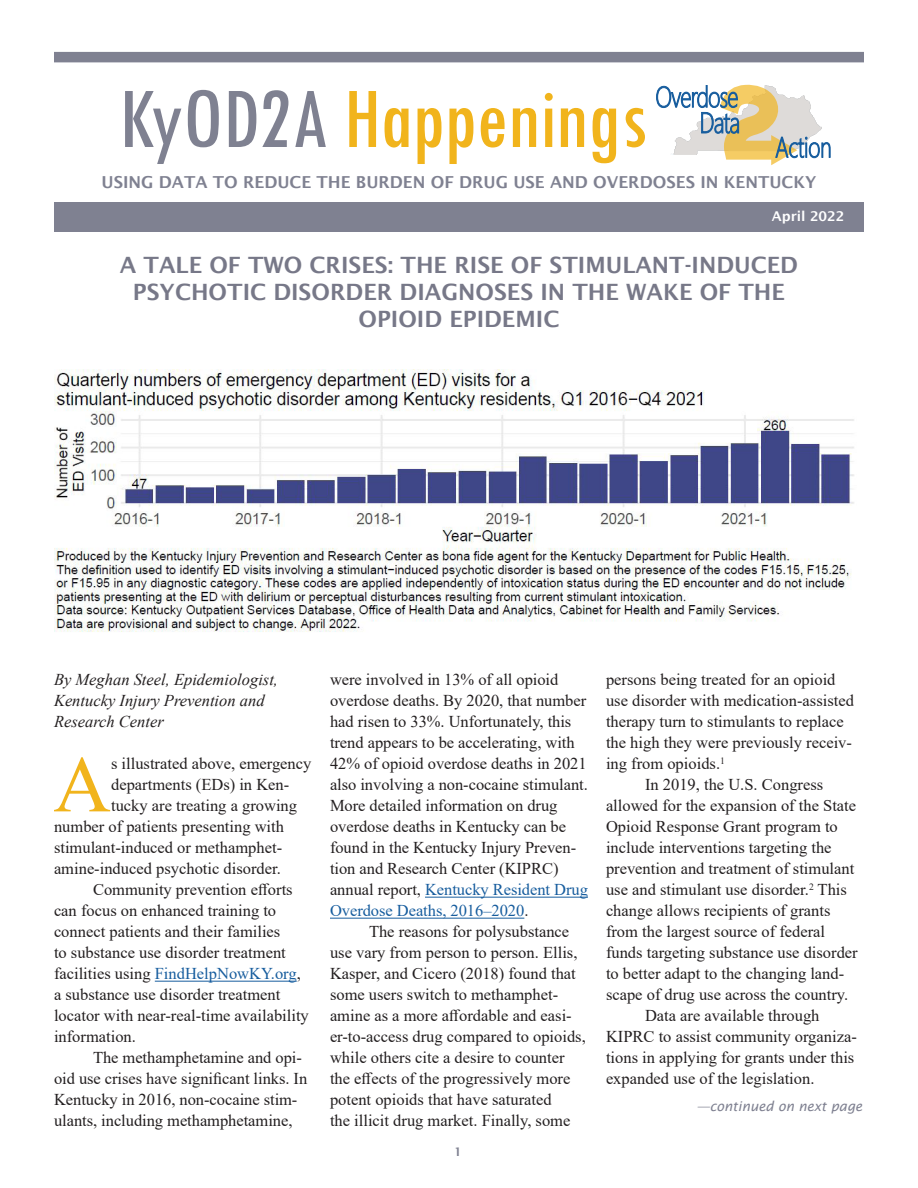
<style>
.page{position:relative;width:918px;height:1188px;background:#fff}
.page>*{position:absolute;margin:0;border:0;box-sizing:border-box;transform-origin:0 0}
.t1{font:condensed 90px "Tw Cen";letter-spacing:-.01em;color:#f1b41c}
.First_Para{font:79.95px "Times New Roman";color:#f1b41c}
.Headline{font:600 22.5px/27px "Lucida Sans";color:#777888;text-align:center}
.regular_body_style{font:16.5px/21px "Times New Roman";color:#231f20}
.First_Para-2{font:16.5px "Times New Roman";color:#231f20}
.regular_body_style-2{font:italic 16.5px/21px "Times New Roman";color:#231f20}
.Headline-2{font:600 16.5px "Lucida Sans";color:#7f8191}
.t2{font:italic 13.5px "Lucida Sans";color:#7f8191}
.t3{font:600 13.5px "Lucida Sans";color:#fff}
.t4{font:600 12px "Lucida Sans";color:#7f8191}
.s1{color:#7f8191}
.s2{color:#175d9e}
</style>
<div class="page">
<hr style="left:155px;top:981px;width:142px;height:1px;background:#175d9e">
<hr style="left:425px;top:897px;width:163px;height:1px;background:#175d9e">
<hr style="left:330px;top:918px;width:194px;height:1px;background:#175d9e">
<div style="left:54px;top:202px;width:810px;height:29px;background:#7f8191"></div>
<div style="left:54px;top:52px;width:810px;height:10px;background:#7f8191"></div>
<svg style="left:656px;top:85px;width:175px;height:80px"></svg>
<img style="left:54px;top:369px;width:800px;height:263px">
<p class="t1" style="left:119px;top:64px;width:531px"><span class="s1">KyOD2A</span> Happenings</p>
<p class="Headline-2" style="left:102px;top:172px;width:716px">USING DATA TO REDUCE THE BURDEN OF DRUG USE AND OVERDOSES IN KENTUCKY</p>
<p class="t3" style="left:772px;top:209px;width:74px">April 2022</p>
<p class="Headline" style="left:120px;top:251px;width:680px">A TALE OF TWO CRISES: THE RISE OF STIMULANT-INDUCED<br>PSYCHOTIC DISORDER DIAGNOSES IN THE WAKE OF THE<br>OPIOID EPIDEMIC</p>
<p class="regular_body_style-2" style="left:54px;top:669px;width:226px">By Meghan Steel, Epidemiologist,<br>Kentucky Injury Prevention and<br>Research Center</p>
<p class="First_Para" style="left:53px;top:728px;width:59px">A</p>
<p class="First_Para-2" style="left:111px;top:752px;width:202px">s illustrated above, emergency</p>
<p class="First_Para-2" style="left:111px;top:773px;width:180px">departments (EDs) in Ken-</p>
<p class="First_Para-2" style="left:111px;top:794px;width:188px">tucky are treating a growing</p>
<p class="First_Para-2" style="left:54px;top:815px;width:232px">number of patients presenting with</p>
<p class="First_Para-2" style="left:54px;top:836px;width:230px">stimulant-induced or methamphet-</p>
<p class="First_Para-2" style="left:54px;top:857px;width:228px">amine-induced psychotic disorder.</p>
<p class="regular_body_style" style="left:54px;top:879px;width:256px;text-indent:39px">Community prevention efforts can focus on enhanced training to connect patients and their families<br>to substance use disorder treatment facilities using <span class="s2">FindHelpNowKY.org</span>, a substance use disorder treatment locator with near-real-time availability information.</p>
<p class="regular_body_style" style="left:54px;top:1047px;width:255px;text-indent:39px">The methamphetamine and opi&shy;oid use crises have significant links. In Kentucky in 2016, non-cocaine stim&shy;ulants, including methamphetamine,</p>
<p class="regular_body_style" style="left:330px;top:669px;width:260px">were involved in 13% of all opioid overdose deaths. By 2020, that number had risen to 33%. Unfortunately, this trend appears to be accelerating, with 42% of opioid overdose deaths in 2021 also involving a non-cocaine stimulant.<br>More detailed information on drug overdose deaths in Kentucky can be found in the Kentucky Injury Preven&shy;tion and Research Center (KIPRC) annual report, <span class="s2">Kentucky Resident Drug Overdose Deaths, 2016–2020</span>.</p>
<p class="regular_body_style" style="left:330px;top:921px;width:257px;text-indent:39px">The reasons for polysubstance use vary from person to person. Ellis, Kasper, and Cicero (2018) found that some users switch to methamphet&shy;amine as a more affordable and easi&shy;er-to-access drug compared to opioids, while others cite a desire to counter the effects of the progressively more potent opioids that have saturated<br>the illicit drug market. Finally, some</p>
<p class="t4" style="left:454px;top:1145px;width:9px">1</p>
<p class="regular_body_style" style="left:606px;top:669px;width:249px">persons being treated for an opioid use disorder with medication-assisted therapy turn to stimulants to replace the high they were previously receiv&shy;ing from opioids.<sup>1</sup></p>
<p class="regular_body_style" style="left:606px;top:774px;width:253px;text-indent:39px">In 2019, the U.S. Congress allowed for the expansion of the State Opioid Response Grant program to include interventions targeting the prevention and treatment of stimulant use and stimulant use disorder.<sup>2</sup> This change allows recipients of grants from the largest source of federal funds targeting substance use disorder to better adapt to the changing land&shy;scape of drug use across the country.</p>
<p class="regular_body_style" style="left:606px;top:1005px;width:252px;text-indent:39px">Data are available through KIPRC to assist community organiza&shy;tions in applying for grants under this expanded use of the legislation.</p>
<p class="t2" style="left:696px;top:1099px;width:168px">—continued on next page</p>
</div>
